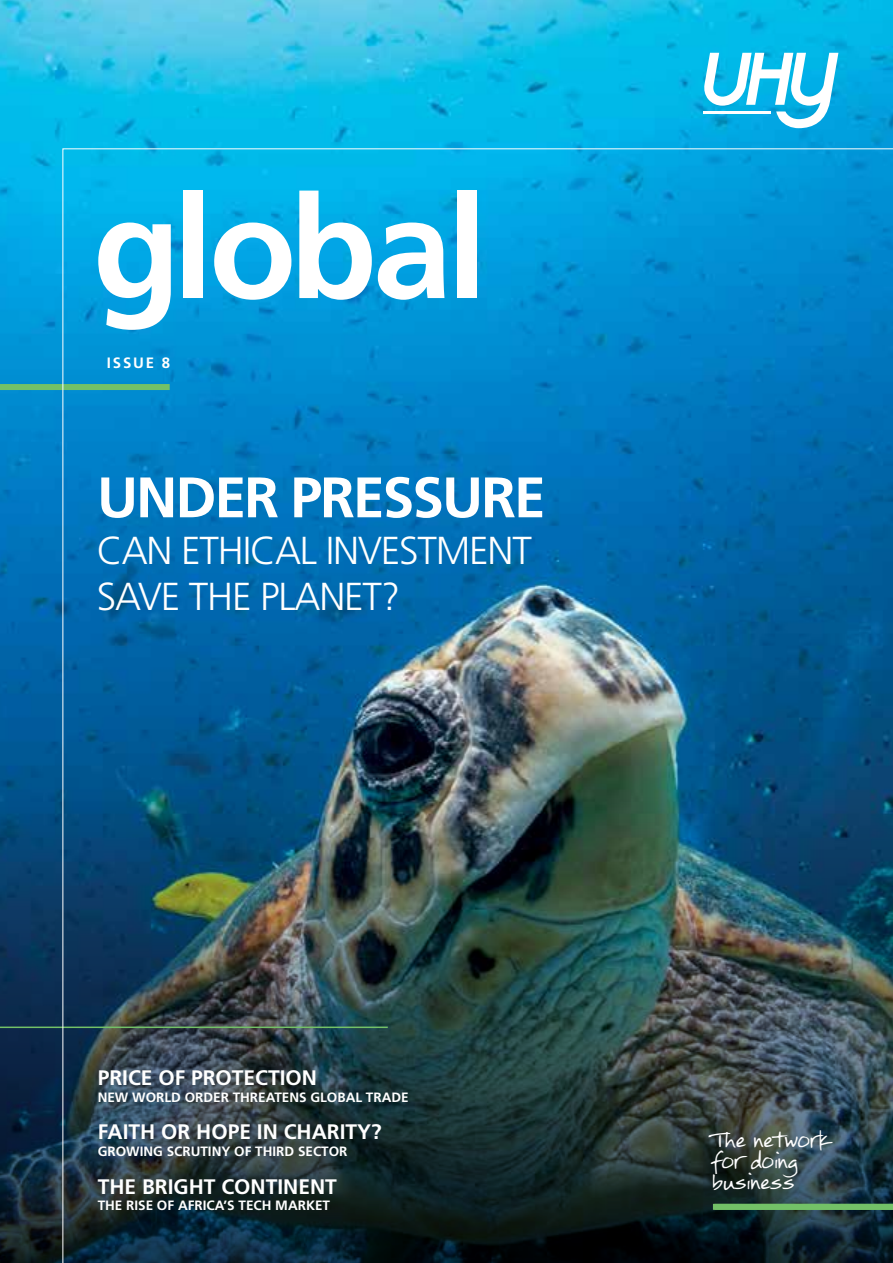
<style>
.page{position:relative;width:893px;height:1263px;background:#fff}
.page>*{position:absolute;margin:0;border:0;box-sizing:border-box;transform-origin:0 0}
.t1{font:700 143.25px "Frutiger LT Std";letter-spacing:-.04em;color:#fff}
.t2{font:700 57px "Frutiger LT Std";letter-spacing:-.035em;color:#fff}
.t3{font:300 39px/46.2px "Frutiger LT Std";letter-spacing:-.03em;color:#fff}
.t4{font:700 21px "Frutiger LT Std";color:#fff}
.t5{font:16.5px/21px "FG Rebecca";letter-spacing:-.02em;color:#fff}
.t6{font:700 15px "Frutiger LT Std";letter-spacing:.12em;color:#fff}
.t7{font:700 13.5px "Frutiger LT Std";color:#fff}
</style>
<div class="page">
<img style="left:0;top:0;width:893px;height:375px">
<svg style="left:0;top:375px;width:63px;height:888px;background:#084e7f"></svg>
<svg style="left:704px;top:53px;width:134px;height:75px"></svg>
<div style="left:0;top:384px;width:170px;height:6px;background:#73c167"></div>
<hr style="left:0;top:1026px;width:388px;height:2px;background:#73c167">
<img style="left:63px;top:149px;width:830px;height:1114px">
<h1 class="t1" style="left:93px;top:164px;width:395px">global</h1>
<p class="t6" style="left:107px;top:354px;width:65px">ISSUE 8</p>
<h2 class="t2" style="left:97px;top:464px;width:450px">UNDER PRESSURE</h2>
<h3 class="t3" style="left:97px;top:527px;width:436px">CAN ETHICAL INVESTMENT<br>SAVE THE PLANET?</h3>
<h3 class="t4" style="left:98px;top:1066px;width:221px">PRICE OF PROTECTION</h3>
<p class="t7" style="left:98px;top:1089px;width:312px">NEW WORLD ORDER THREATENS GLOBAL TRADE</p>
<h3 class="t4" style="left:98px;top:1120px;width:286px">FAITH OR HOPE IN CHARITY?</h3>
<p class="t7" style="left:98px;top:1143px;width:251px">GROWING SCRUTINY OF THIRD SECTOR</p>
<h3 class="t4" style="left:98px;top:1174px;width:241px">THE BRIGHT CONTINENT</h3>
<p class="t7" style="left:98px;top:1197px;width:234px">THE RISE OF AFRICA’S TECH MARKET</p>
<p class="t5" style="left:712px;top:1131px;width:121px">The network for doing business</p>
</div>
